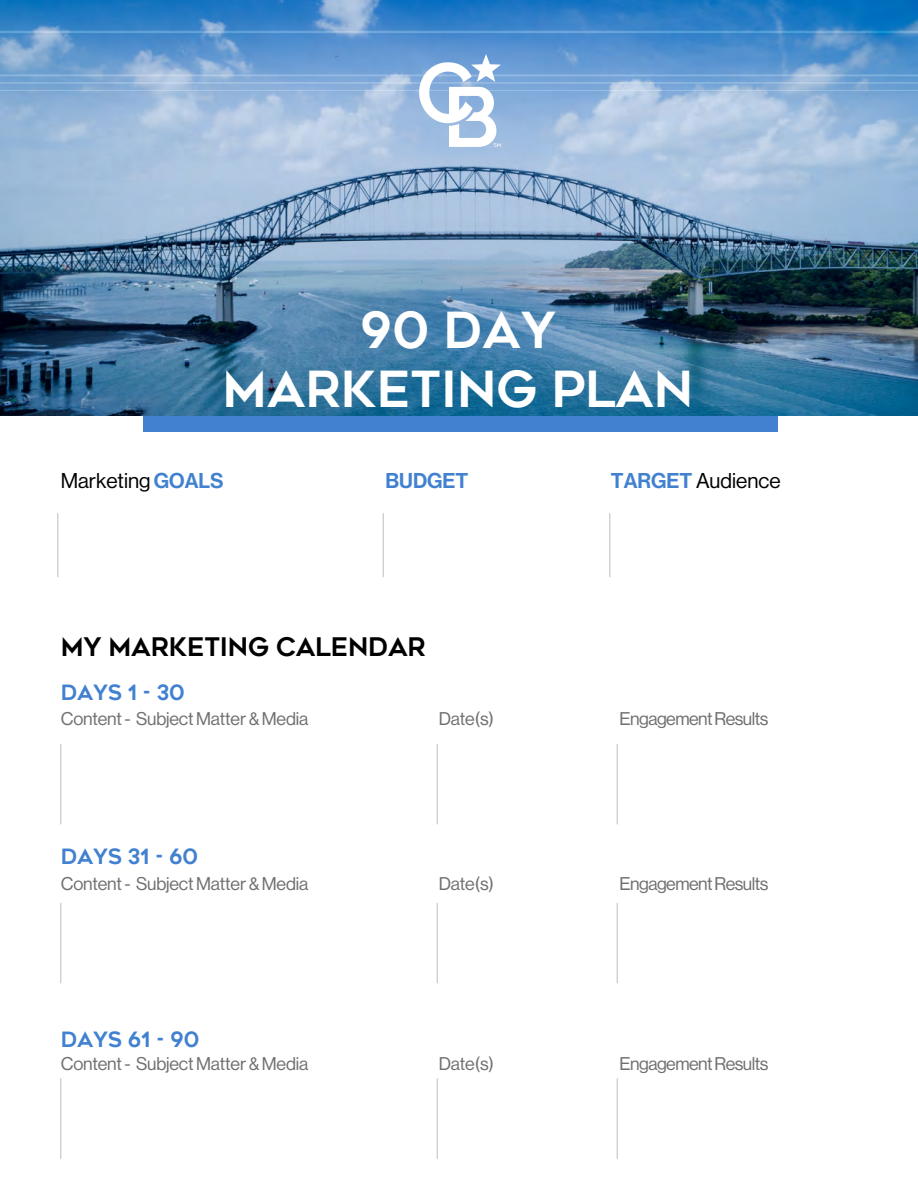
<style>
.page{position:relative;width:918px;height:1188px;background:#fff}
.page>*{position:absolute;margin:0;border:0;box-sizing:border-box;transform-origin:0 0}
.t1{font:700 49.5px/59.4px "Geometos Neue";color:#fff;text-align:center}
.t2{font:700 25.5px "Geometos Neue";letter-spacing:-.005em;color:#000}
.t3{font:21px "N Haas Grotesk DS Pro 55 Rg";color:#000}
.t4{font:700 21px "Geometos Neue";letter-spacing:-.01em;color:#4181d0}
.t5{font:21px "N Haas Grotesk DS Pro 65 Md";color:#4181d0}
.t6{font:18px "N Haas Grotesk DS Pro 55 Rg";letter-spacing:-.01em;color:#717071}
.t7{font:18px "N Haas Grotesk DS Pro 55 Rg";letter-spacing:-.03em;color:#717071}
.s1{font-family:"N Haas Grotesk DS Pro 65 Md";color:#4181d0}
</style>
<div class="page">
<img style="left:0;top:0;width:918px;height:416px">
<div style="left:143px;top:416px;width:634px;height:16px;background:#4181d0"></div>
<hr style="left:60px;top:744px;width:1px;height:80px;background:#c5c5c5">
<hr style="left:437px;top:744px;width:1px;height:80px;background:#c5c5c5">
<hr style="left:617px;top:744px;width:1px;height:80px;background:#c5c5c5">
<hr style="left:60px;top:903px;width:1px;height:80px;background:#c5c5c5">
<hr style="left:437px;top:903px;width:1px;height:80px;background:#c5c5c5">
<hr style="left:617px;top:903px;width:1px;height:80px;background:#c5c5c5">
<hr style="left:60px;top:1078px;width:1px;height:81px;background:#c5c5c5">
<hr style="left:437px;top:1078px;width:1px;height:81px;background:#c5c5c5">
<hr style="left:617px;top:1078px;width:1px;height:81px;background:#c5c5c5">
<hr style="left:57px;top:513px;width:1px;height:64px;background:#c5c5c5">
<hr style="left:383px;top:513px;width:1px;height:64px;background:#c5c5c5">
<hr style="left:609px;top:513px;width:1px;height:64px;background:#c5c5c5">
<hr style="left:0;top:31px;width:918px;height:2px;background:#fff">
<hr style="left:0;top:75px;width:918px;height:1px;background:#fff">
<hr style="left:0;top:82px;width:918px;height:2px;background:#fff">
<hr style="left:0;top:90px;width:918px;height:1px;background:#fff">
<img style="left:420px;top:54px;width:80px;height:93px">
<h1 class="t1" style="left:223px;top:302px;width:472px">90 DAY<br>MARKETING PLAN</h1>
<p class="t3" style="left:61px;top:469px;width:165px">Marketing <span class="s1">GOALS</span></p>
<p class="t3" style="left:611px;top:469px;width:171px"><span class="s1">TARGET</span> Audience</p>
<p class="t5" style="left:386px;top:469px;width:84px">BUDGET</p>
<h2 class="t2" style="left:61px;top:632px;width:367px">MY MARKETING CALENDAR</h2>
<p class="t4" style="left:61px;top:680px;width:126px">DAYS 1 - 30</p>
<p class="t6" style="left:61px;top:709px;width:249px">Content - Subject Matter &amp; Media</p>
<p class="t6" style="left:439px;top:709px;width:57px">Date(s)</p>
<p class="t7" style="left:619px;top:709px;width:150px">Engagement Results</p>
<p class="t4" style="left:61px;top:844px;width:139px">DAYS 31 - 60</p>
<p class="t6" style="left:61px;top:874px;width:249px">Content - Subject Matter &amp; Media</p>
<p class="t6" style="left:439px;top:874px;width:57px">Date(s)</p>
<p class="t7" style="left:619px;top:874px;width:150px">Engagement Results</p>
<p class="t4" style="left:61px;top:1027px;width:140px">DAYS 61 - 90</p>
<p class="t6" style="left:61px;top:1054px;width:249px">Content - Subject Matter &amp; Media</p>
<p class="t6" style="left:439px;top:1054px;width:57px">Date(s)</p>
<p class="t7" style="left:619px;top:1054px;width:150px">Engagement Results</p>
</div>
